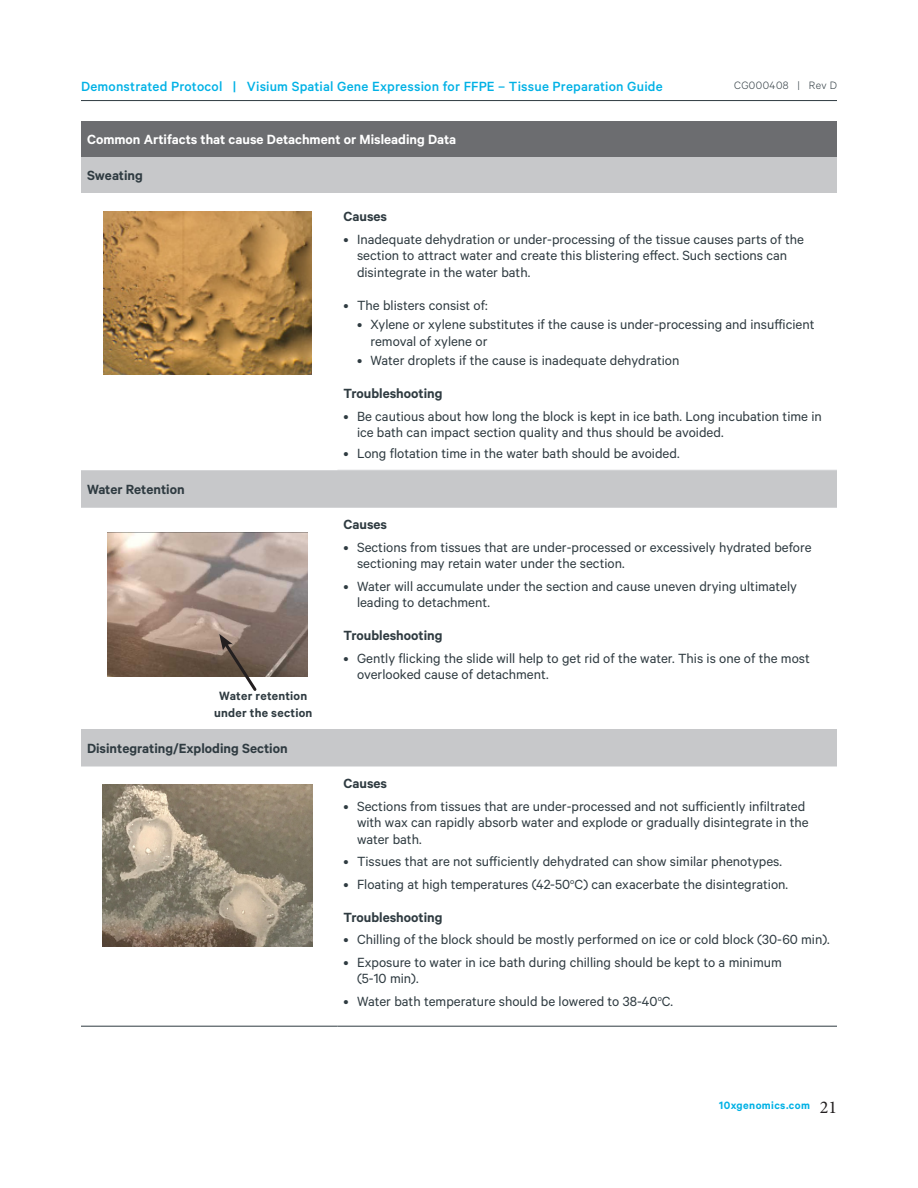
<style>
.page{position:relative;width:918px;height:1188px;background:#fff}
.page>*{position:absolute;margin:0;border:0;box-sizing:border-box;transform-origin:0 0}
.t1{font:18px "Minion Pro";color:#231f20}
.t2{font:15px/16.5px "Calibre";color:#2f3b41}
.t3{font:500 15px "Calibre";letter-spacing:.01em;color:#00b1e5}
.Table_body{font:600 15px "Calibre";color:#2f3b41}
.Table_header{font:600 15px "Calibre";color:#2f3b41}
.Table_header-2{font:600 15px "Calibre";color:#fff}
.Section_Header_TOC{font:600 13.5px/16.5px "Calibre";letter-spacing:.015em;color:#2f3b41;text-align:center}
.t4{font:600 12px "Calibre";letter-spacing:.035em;color:#00b1e5}
.t5{font:300 12px "Calibre";letter-spacing:.035em;color:#2f3b41}
</style>
<div class="page">
<hr style="left:81px;top:100px;width:756px;height:1px;background:#2f3b41">
<div style="left:81px;top:122px;width:756px;height:36px;background:#6c6d70"></div>
<div style="left:81px;top:158px;width:756px;height:36px;background:#c7c8ca"></div>
<svg style="left:81px;top:470px;width:756px;height:296px"></svg>
<hr style="left:338px;top:470px;width:499px;height:1px;background:#d1d2d4">
<hr style="left:81px;top:1026px;width:257px;height:1px;background:#2f3b41">
<hr style="left:338px;top:1026px;width:499px;height:1px;background:#2f3b41">
<img style="left:103px;top:212px;width:208px;height:163px">
<img style="left:102px;top:784px;width:210px;height:162px">
<img style="left:108px;top:532px;width:199px;height:144px">
<svg style="left:219px;top:634px;width:40px;height:60px"></svg>
<p class="t3" style="left:81px;top:77px;width:583px">Demonstrated Protocol | Visium Spatial Gene Expression for FFPE – Tissue Preparation Guide</p>
<p class="t5" style="left:734px;top:78px;width:104px">CG000408 | Rev D</p>
<p class="Table_header-2" style="left:87px;top:131px;width:371px">Common Artifacts that cause Detachment or Misleading Data</p>
<p class="Table_header" style="left:87px;top:167px;width:57px">Sweating</p>
<p class="Table_body" style="left:344px;top:208px;width:45px">Causes</p>
<p class="t2" style="left:357px;top:230px;width:449px;text-indent:-14px">• Inadequate dehydration or under-processing of the tissue causes parts of the section to attract water and create this blistering effect. Such sections can disintegrate in the water bath.</p>
<p class="t2" style="left:344px;top:296px;width:146px">• The blisters consist of:</p>
<p class="t2" style="left:370px;top:316px;width:446px;text-indent:-14px">• Xylene or xylene substitutes if the cause is under-processing and insufficient removal of xylene or</p>
<p class="t2" style="left:357px;top:352px;width:324px">• Water droplets if the cause is inadequate dehydration</p>
<p class="Table_body" style="left:344px;top:385px;width:101px">Troubleshooting</p>
<p class="t2" style="left:357px;top:407px;width:466px;text-indent:-14px">• Be cautious about how long the block is kept in ice bath. Long incubation time in ice bath can impact section quality and thus should be avoided.</p>
<p class="t2" style="left:344px;top:445px;width:338px">• Long flotation time in the water bath should be avoided.</p>
<p class="Table_header" style="left:87px;top:480px;width:99px">Water Retention</p>
<p class="Table_body" style="left:344px;top:516px;width:45px">Causes</p>
<p class="t2" style="left:357px;top:539px;width:456px;text-indent:-14px">• Sections from tissues that are under-processed or excessively hydrated before sectioning may retain water under the section.</p>
<p class="t2" style="left:357px;top:578px;width:442px;text-indent:-14px">• Water will accumulate under the section and cause uneven drying ultimately leading to detachment.</p>
<p class="Table_body" style="left:344px;top:627px;width:101px">Troubleshooting</p>
<p class="t2" style="left:357px;top:650px;width:454px;text-indent:-14px">• Gently flicking the slide will help to get rid of the water. This is one of the most overlooked cause of detachment.</p>
<p class="Section_Header_TOC" style="left:214px;top:687px;width:100px">Water retention under the section</p>
<p class="Table_header" style="left:87px;top:739px;width:202px">Disintegrating/Exploding Section</p>
<p class="Table_body" style="left:344px;top:775px;width:45px">Causes</p>
<p class="t2" style="left:357px;top:797px;width:453px;text-indent:-14px">• Sections from tissues that are under-processed and not sufficiently infiltrated with wax can rapidly absorb water and explode or gradually disintegrate in the water bath.</p>
<p class="t2" style="left:344px;top:853px;width:440px">• Tissues that are not sufficiently dehydrated can show similar phenotypes.</p>
<p class="t2" style="left:344px;top:875px;width:446px">• Floating at high temperatures (42-50<sup>o</sup>C) can exacerbate the disintegration.</p>
<p class="Table_body" style="left:344px;top:908px;width:101px">Troubleshooting</p>
<p class="t2" style="left:344px;top:931px;width:488px">• Chilling of the block should be mostly performed on ice or cold block (30-60 min).</p>
<p class="t2" style="left:357px;top:953px;width:426px;text-indent:-14px">• Exposure to water in ice bath during chilling should be kept to a minimum (5-10 min).</p>
<p class="t2" style="left:344px;top:992px;width:331px">• Water bath temperature should be lowered to 38-40<sup>o</sup>C.</p>
<p class="t4" style="left:719px;top:1098px;width:92px">10xgenomics.com</p>
<p class="t1" style="left:820px;top:1095px;width:19px">21</p>
</div>
